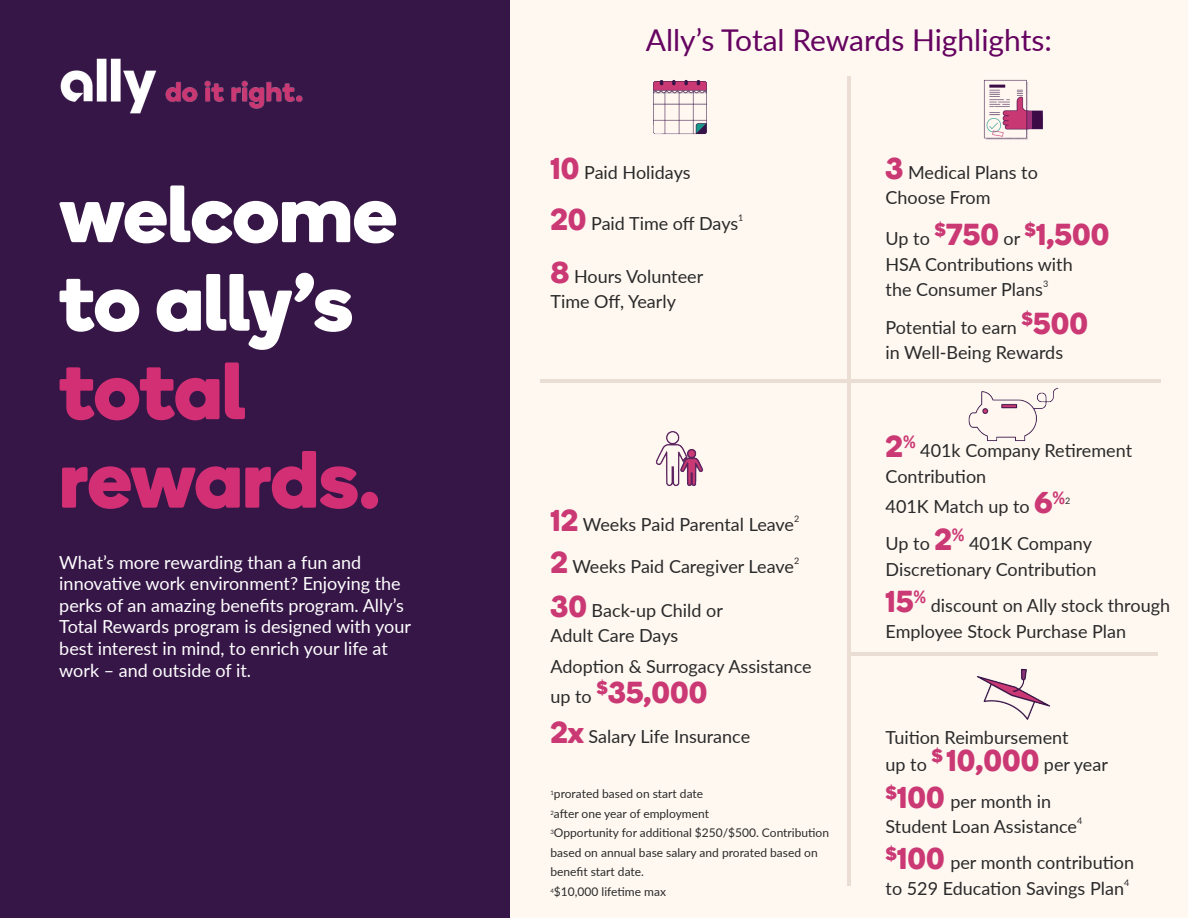
<style>
.page{position:relative;width:1188px;height:918px;background:#fff}
.page>*{position:absolute;margin:0;border:0;box-sizing:border-box;transform-origin:0 0}
.t1{font:700 81px/88.5px "Boing";letter-spacing:-.005em;color:#fff}
.t2{font:30px "Lato";color:#650360}
.Paragraph_2{font:700 30px "Boing";color:#cb3974}
.Paragraph_2-2{font:18px/25.5px "Lato";color:#2a2a2a}
.Paragraph_1{font:18px/21.6px "Lato";color:#fff}
.Disclaimer{font:12px/19.5px "Lato";color:#2a2a2a}
.Paragraph_2-3{font:9px "Lato";color:#2a2a2a}
.s1{color:#d32f74}
.s2{font-family:"Boing";font-weight:700;font-size:30px;color:#cb3974}
.s3{font-family:"Lato";font-weight:400;font-size:18px;color:#2a2a2a}
</style>
<div class="page">
<div style="left:510px;top:0;width:678px;height:918px;background:#fff8f1"></div>
<div style="left:0;top:0;width:510px;height:918px;background:#361547"></div>
<hr style="left:847px;top:76px;width:3px;height:810px;background:#eaddd3">
<hr style="left:540px;top:379px;width:621px;height:4px;background:#eaddd3">
<hr style="left:848px;top:652px;width:310px;height:3px;background:#eaddd3">
<img style="left:60px;top:58px;width:243px;height:56px">
<img style="left:653px;top:80px;width:54px;height:54px">
<img style="left:983px;top:79px;width:60px;height:61px">
<img style="left:656px;top:431px;width:47px;height:55px">
<img style="left:968px;top:388px;width:91px;height:53px">
<img style="left:963px;top:655px;width:101px;height:65px">
<h1 class="t1" style="left:59px;top:168px;width:339px">welcome to ally’s <span class="s1">total rewards.</span></h1>
<p class="Paragraph_1" style="left:59px;top:550px;width:353px">What’s more rewarding than a fun and innovative work environment? Enjoying the perks of an amazing benefits program. Ally’s Total Rewards program is designed with your best interest in mind, to enrich your life at work – and outside of it.</p>
<h2 class="t2" style="left:646px;top:19px;width:408px">Ally’s Total Rewards Highlights:</h2>
<p class="Paragraph_2-2" style="left:550px;top:159px;width:142px"><span class="s2">10</span> Paid Holidays</p>
<p class="Paragraph_2-2" style="left:550px;top:210px;width:189px"><span class="s2">20</span> Paid Time off Days</p>
<p class="Paragraph_2-3" style="left:738px;top:211px;width:7px">1</p>
<p class="Paragraph_2-2" style="left:550px;top:263px;width:154px"><span class="s2">8</span> Hours Volunteer<br>Time Off, Yearly</p>
<p class="Paragraph_2-2" style="left:550px;top:511px;width:245px"><span class="s2">12</span> Weeks Paid Parental Leave</p>
<p class="Paragraph_2-3" style="left:794px;top:512px;width:7px">2</p>
<p class="Paragraph_2-2" style="left:550px;top:553px;width:245px"><span class="s2">2</span> Weeks Paid Caregiver Leave</p>
<p class="Paragraph_2-3" style="left:794px;top:554px;width:7px">2</p>
<p class="Paragraph_2-2" style="left:550px;top:597px;width:174px"><span class="s2">30</span> Back-up Child or<br>Adult Care Days</p>
<p class="Paragraph_2-2" style="left:550px;top:651px;width:263px;line-height:30px">Adoption &amp; Surrogacy Assistance up to</p>
<p class="Paragraph_2" style="left:596px;top:672px;width:112px"><sup>$</sup>35,000</p>
<p class="Paragraph_2-2" style="left:550px;top:723px;width:201px"><span class="s2">2x</span> Salary Life Insurance</p>
<p class="Disclaimer" style="left:550px;top:783px;width:154px"><sup>1</sup>prorated based on start date</p>
<p class="Disclaimer" style="left:550px;top:803px;width:160px"><sup>2</sup>after one year of employment</p>
<p class="Disclaimer" style="left:550px;top:822px;width:280px"><sup>3</sup>Opportunity for additional $250/$500. Contribution based on annual base salary and prorated based on benefit start date.<br><sup>4</sup>$10,000 lifetime max</p>
<p class="Paragraph_2-2" style="left:886px;top:159px;width:154px"><span class="s2">3</span> Medical Plans to<br>Choose From</p>
<p class="Paragraph_2-2" style="left:886px;top:225px;width:46px">Up to</p>
<p class="Paragraph_2" style="left:934px;top:213px;width:176px"><sup>$</sup>750 <span class="s3">or</span> <sup>$</sup>1,500</p>
<p class="Paragraph_2-2" style="left:886px;top:251px;width:189px">HSA Contributions with the Consumer Plans</p>
<p class="Paragraph_2-3" style="left:1043px;top:277px;width:7px">3</p>
<p class="Paragraph_2-2" style="left:886px;top:314px;width:133px">Potential to earn</p>
<p class="Paragraph_2" style="left:1022px;top:302px;width:68px"><sup>$</sup>500</p>
<p class="Paragraph_2-2" style="left:886px;top:339px;width:179px">in Well-Being Rewards</p>
<p class="Paragraph_2" style="left:886px;top:425px;width:32px">2<sup>%</sup></p>
<p class="Paragraph_2-2" style="left:886px;top:437px;width:248px;text-indent:35px">401k Company Retirement<br>Contribution</p>
<p class="Paragraph_2-2" style="left:886px;top:493px;width:186px">401K Match up to <span class="s2">6</span><sup>%</sup><sup>2</sup></p>
<p class="Paragraph_2-2" style="left:886px;top:530px;width:212px">Up to <span class="s2">2</span><sup>%</sup> 401K Company<br>Discretionary Contribution</p>
<h2 class="Paragraph_2" style="left:886px;top:580px;width:42px">15<sup>%</sup></h2>
<p class="Paragraph_2-2" style="left:886px;top:592px;width:286px;text-indent:45px">discount on Ally stock through<br>Employee Stock Purchase Plan</p>
<p class="Paragraph_2-2" style="left:886px;top:723px;width:224px;line-height:27px">Tuition Reimbursement<br>up to <sup>$</sup> <span class="s2">10,000</span> per year</p>
<p class="Paragraph_2-2" style="left:886px;top:788px;width:193px"><sup>$</sup><span class="s2">100</span> per month in<br>Student Loan Assistance</p>
<p class="Paragraph_2-3" style="left:1077px;top:814px;width:7px">4</p>
<p class="Paragraph_2-2" style="left:886px;top:849px;width:250px"><sup>$</sup><span class="s2">100</span> per month contribution to 529 Education Savings Plan</p>
<p class="Paragraph_2-3" style="left:1124px;top:876px;width:7px">4</p>
</div>
